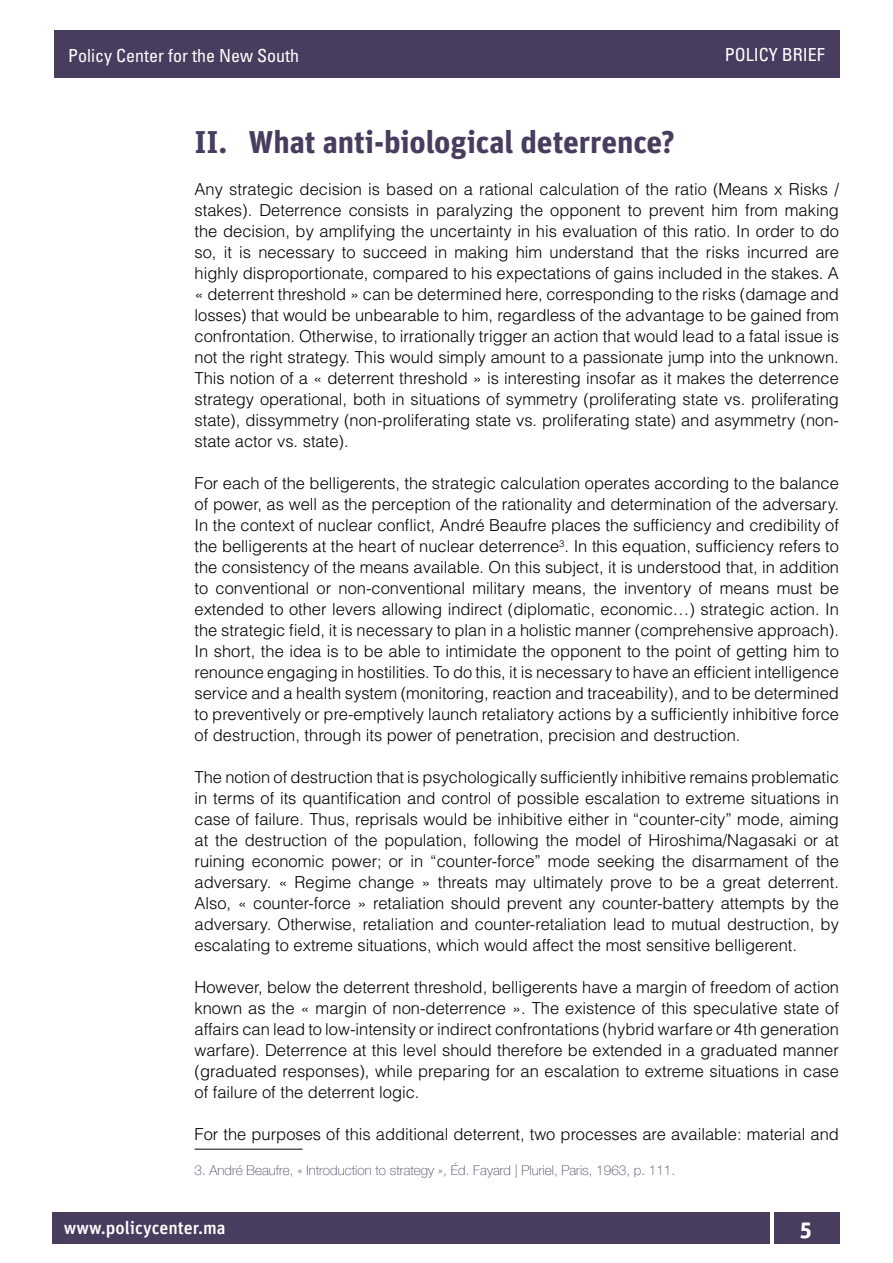
<style>
.page{position:relative;width:893px;height:1263px;background:#fff}
.page>*{position:absolute;margin:0;border:0;box-sizing:border-box;transform-origin:0 0}
.t1{font:700 31.5px "Unit Pro";letter-spacing:-.005em;color:#483d5f}
.t2{font:700 22.5px "Unit Pro";color:#fff}
.t3{font:condensed 18px "Univers LT Std";color:#fff}
.t4{font:500 18px "Unit Pro";color:#fff}
.t5{font:300 16.5px/21px "Helvetica LT Std";color:#000;text-align:justify}
.t6{font:100 13.5px "Helvetica Neue LT Com";color:#483d5f}
</style>
<div class="page">
<div style="left:52px;top:1212px;width:718px;height:31px;background:#483d5f"></div>
<div style="left:774px;top:1212px;width:65px;height:31px;background:#483d5f"></div>
<div style="left:54px;top:30px;width:785px;height:48px;background:#483d5f"></div>
<hr style="left:195px;top:1148px;width:108px;height:2px;background:#58585c">
<p class="t3" style="left:68px;top:44px;width:232px">Policy Center for the New South</p>
<p class="t3" style="left:725px;top:43px;width:102px">POLICY BRIEF</p>
<h1 class="t1" style="left:195px;top:122px;width:482px">II. What anti-biological deterrence?</h1>
<p class="t5" style="left:195px;top:179px;width:646px">Any strategic decision is based on a rational calculation of the ratio (Means x Risks / stakes). Deterrence consists in paralyzing the opponent to prevent him from making the decision, by amplifying the uncertainty in his evaluation of this ratio. In order to do so, it is necessary to succeed in making him understand that the risks incurred are highly disproportionate, compared to his expectations of gains included in the stakes. A « deterrent threshold » can be determined here, corresponding to the risks (damage and losses) that would be unbearable to him, regardless of the advantage to be gained from confrontation. Otherwise, to irrationally trigger an action that would lead to a fatal issue is not the right strategy. This would simply amount to a passionate jump into the unknown.<br>This notion of a « deterrent threshold » is interesting insofar as it makes the deterrence strategy operational, both in situations of symmetry (proliferating state vs. proliferating state), dissymmetry (non-proliferating state vs. proliferating state) and asymmetry (non&shy;state actor vs. state).</p>
<p class="t5" style="left:195px;top:473px;width:646px">For each of the belligerents, the strategic calculation operates according to the balance of power, as well as the perception of the rationality and determination of the adversary.<br>In the context of nuclear conflict, André Beaufre places the sufficiency and credibility of the belligerents at the heart of nuclear deterrence<sup>3</sup>. In this equation, sufficiency refers to the consistency of the means available. On this subject, it is understood that, in addition to conventional or non-conventional military means, the inventory of means must be extended to other levers allowing indirect (diplomatic, economic…) strategic action. In the strategic field, it is necessary to plan in a holistic manner (comprehensive approach).<br>In short, the idea is to be able to intimidate the opponent to the point of getting him to renounce engaging in hostilities. To do this, it is necessary to have an efficient intelligence service and a health system (monitoring, reaction and traceability), and to be determined to preventively or pre-emptively launch retaliatory actions by a sufficiently inhibitive force of destruction, through its power of penetration, precision and destruction.</p>
<p class="t5" style="left:195px;top:767px;width:646px">The notion of destruction that is psychologically sufficiently inhibitive remains problematic in terms of its quantification and control of possible escalation to extreme situations in case of failure. Thus, reprisals would be inhibitive either in “counter-city” mode, aiming at the destruction of the population, following the model of Hiroshima/Nagasaki or at ruining economic power; or in “counter-force” mode seeking the disarmament of the adversary. « Regime change » threats may ultimately prove to be a great deterrent.<br>Also, « counter-force » retaliation should prevent any counter-battery attempts by the adversary. Otherwise, retaliation and counter-retaliation lead to mutual destruction, by escalating to extreme situations, which would affect the most sensitive belligerent.</p>
<p class="t5" style="left:195px;top:977px;width:646px">However, below the deterrent threshold, belligerents have a margin of freedom of action known as the « margin of non-deterrence ». The existence of this speculative state of affairs can lead to low-intensity or indirect confrontations (hybrid warfare or 4th generation warfare). Deterrence at this level should therefore be extended in a graduated manner (graduated responses), while preparing for an escalation to extreme situations in case of failure of the deterrent logic.</p>
<p class="t5" style="left:195px;top:1124px;width:646px">For the purposes of this additional deterrent, two processes are available: material and</p>
<p class="t6" style="left:195px;top:1162px;width:482px">3. André Beaufre, « Introduction to strategy », Éd. Fayard | Pluriel, Paris, 1963, p. 111.</p>
<p class="t4" style="left:64px;top:1216px;width:164px">www.policycenter.ma</p>
<h2 class="t2" style="left:800px;top:1214px;width:14px">5</h2>
</div>
